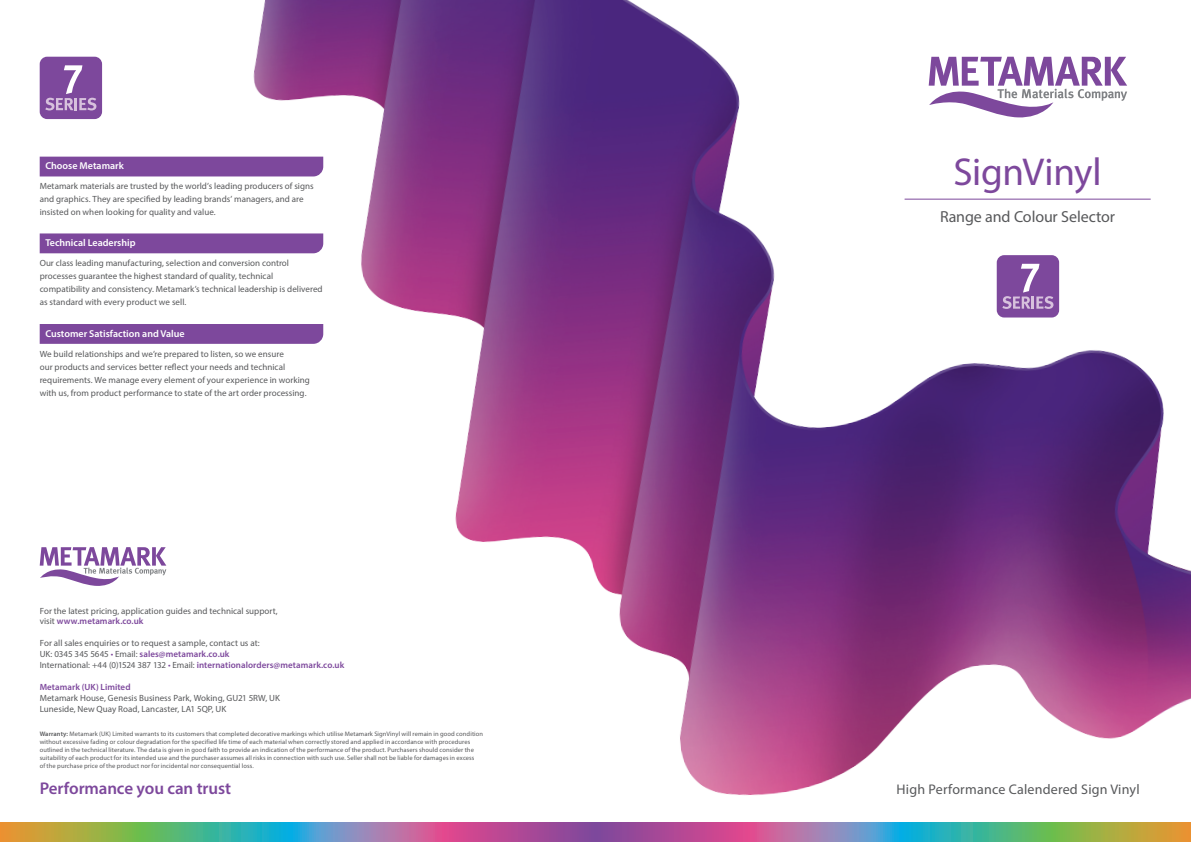
<style>
.page{position:relative;width:1191px;height:842px;background:#fff}
.page>*{position:absolute;margin:0;border:0;box-sizing:border-box;transform-origin:0 0}
.t1{font:39px "Myriad Pro";letter-spacing:-.01em;color:#7d489c}
.t2{font:600 17px "Myriad Pro";letter-spacing:-.005em;color:#7d489c}
.t3{font:16px "Myriad Pro";letter-spacing:-.005em;color:#57585a}
.t4{font:14px "Myriad Pro";letter-spacing:.015em;color:#57585a}
.t5{font:600 10px "Myriad Pro";color:#fff}
.t6{font:9px/13px "Myriad Pro";letter-spacing:.005em;color:#57585a}
.t7{font:6.5px/7.8px "Myriad Pro";letter-spacing:.015em;color:#57585a}
.s1{font-weight:600;color:#7d489c}
.s2{color:#7d489c}
.s3{font-weight:600}
</style>
<div class="page">
<img style="left:39px;top:0;width:1152px;height:796px">
<div style="left:40px;top:57px;width:62px;height:62px;background:#7d489c;border-radius:7px"></div>
<svg style="left:45px;top:65px;width:51px;height:45px"></svg>
<div style="left:996px;top:255px;width:63px;height:62px;background:#7d489c;border-radius:7px"></div>
<svg style="left:1002px;top:264px;width:51px;height:45px"></svg>
<svg style="left:0;top:822px;width:595px;height:20px;background:#8a898b"></svg>
<svg style="left:595px;top:822px;width:596px;height:20px;background:#8a898b"></svg>
<svg style="left:928px;top:57px;width:199px;height:61px"></svg>
<hr style="left:904px;top:199px;width:246px;height:1px;background:#7d489c">
<svg style="left:40px;top:547px;width:126px;height:39px"></svg>
<div style="left:40px;top:157px;width:283px;height:19px;background:#7d489c"></div>
<div style="left:40px;top:233px;width:283px;height:20px;background:#7d489c"></div>
<div style="left:40px;top:324px;width:283px;height:20px;background:#7d489c"></div>
<p class="t5" style="left:45px;top:160px;width:80px">Choose Metamark</p>
<p class="t6" style="left:40px;top:179px;width:275px">Metamark materials are trusted by the world’s leading producers of signs and graphics. They are specified by leading brands’ managers, and are insisted on when looking for quality and value.</p>
<p class="t5" style="left:45px;top:236px;width:92px">Technical Leadership</p>
<p class="t6" style="left:40px;top:257px;width:284px">Our class leading manufacturing, selection and conversion control processes guarantee the highest standard of quality, technical compatibility and consistency. Metamark’s technical leadership is delivered as standard with every product we sell.</p>
<p class="t5" style="left:45px;top:327px;width:141px">Customer Satisfaction and Value</p>
<p class="t6" style="left:40px;top:347px;width:272px">We build relationships and we’re prepared to listen, so we ensure<br>our products and services better reflect your needs and technical requirements. We manage every element of your experience in working with us, from product performance to state of the art order processing.</p>
<p class="t6" style="left:40px;top:605px;width:240px;line-height:10.8px">For the latest pricing, application guides and technical support, visit <span class="s1">www.metamark.co.uk</span></p>
<p class="t6" style="left:40px;top:638px;width:306px;line-height:10.8px">For all sales enquiries or to request a sample, contact us at:<br>UK: 0345 345 5645 <span class="s2">•</span> Email: <span class="s1">sales@metamark.co.uk<br></span>International: +44 (0)1524 387 132 <span class="s2">•</span> Email: <span class="s1">internationalorders@metamark.co.uk</span></p>
<p class="t6" style="left:40px;top:682px;width:242px;line-height:10.8px"><span class="s1">Metamark (UK) Limited<br></span>Metamark House, Genesis Business Park, Woking, GU21 5RW, UK<br>Luneside, New Quay Road, Lancaster, LA1 5QP, UK</p>
<p class="t7" style="left:40px;top:730px;width:445px"><span class="s3">Warranty:</span> Metamark (UK) Limited warrants to its customers that completed decorative markings which utilise Metamark SignVinyl will remain in good condition without excessive fading or colour degradation for the specified life time of each material when correctly stored and applied in accordance with procedures outlined in the technical literature. The data is given in good faith to provide an indication of the performance of the product. Purchasers should consider the suitability of each product for its intended use and the purchaser assumes all risks in connection with such use. Seller shall not be liable for damages in excess<br>of the purchase price of the product nor for incidental nor consequential loss.</p>
<p class="t2" style="left:40px;top:777px;width:193px">Performance you can trust</p>
<p class="t1" style="left:953px;top:148px;width:150px">SignVinyl</p>
<p class="t3" style="left:940px;top:206px;width:176px">Range and Colour Selector</p>
<p class="t4" style="left:896px;top:780px;width:245px">High Performance Calendered Sign Vinyl</p>
</div>
